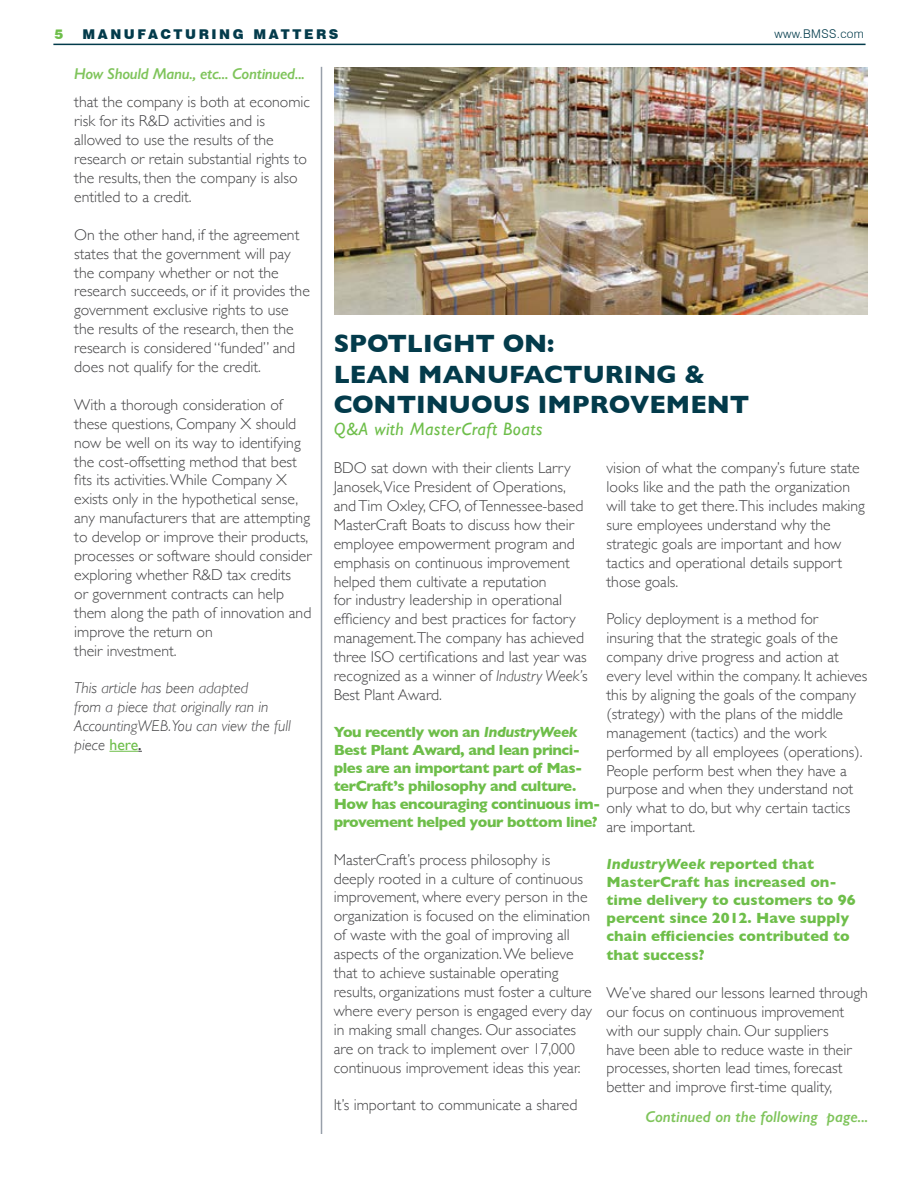
<style>
.page{position:relative;width:918px;height:1188px;background:#fff}
.page>*{position:absolute;margin:0;border:0;box-sizing:border-box;transform-origin:0 0}
.t1{font:700 25.5px/30.6px "Gill Sans";color:#033b4b}
.t2{font:italic 18px "Gill Sans";letter-spacing:.03em;color:#6ebe4a}
.t3{font:300 15.75px/18.9px "Gill Sans";color:#434345}
.t4{font:italic 300 15.75px/18.9px "Gill Sans";color:#434345}
.t5{font:italic 600 15.75px "Gill Sans";letter-spacing:-.02em;color:#7fc45b}
.t6{font:italic 600 15.75px "Gill Sans";color:#7fc45b}
.t7{font:700 15px/18px "Gill Sans";letter-spacing:-.03em;color:#6ebe4a}
.t8{font:700 15px/18.1px "Gill Sans";color:#6ebe4a}
.t9{font:900 13.5px "Swiss 721 BT";letter-spacing:.19em;color:#033b4b}
.t10{font:900 13.5px "Swiss 721 BT";color:#6ebe4a}
.t11{font:300 12px "Swiss 721 BT";letter-spacing:.03em;color:#033b4b}
.s1{font-weight:400;font-style:normal;color:#6ebe4a}
.s2{font-weight:600}
.s3{font-style:italic}
</style>
<div class="page">
<hr style="left:53px;top:44px;width:813px;height:1px;background:#033b4b">
<img style="left:334px;top:68px;width:533px;height:246px">
<svg style="left:109px;top:751px;width:33px;height:1px"></svg>
<hr style="left:321px;top:67px;width:1px;height:1067px;background:#98a0aa">
<p class="t10" style="left:54px;top:26px;width:10px">5</p>
<p class="t9" style="left:82px;top:26px;width:258px">MANUFACTURING MATTERS</p>
<p class="t11" style="left:774px;top:27px;width:91px">www.BMSS.com</p>
<p class="t5" style="left:74px;top:64px;width:233px">How Should Manu., etc... Continued...</p>
<p class="t3" style="left:74px;top:92px;width:237px">that the company is both at economic risk for its R&amp;D activities and is allowed to use the results of the research or retain substantial rights to the results, then the company is also entitled to a credit.</p>
<p class="t3" style="left:74px;top:224px;width:237px">On the other hand, if the agreement states that the government will pay the company whether or not the research succeeds, or if it provides the government exclusive rights to use the results of the research, then the research is considered “funded” and does not qualify for the credit.</p>
<p class="t3" style="left:74px;top:395px;width:239px">With a thorough consideration of these questions, Company X should now be well on its way to identifying the cost-offsetting method that best fits its activities. While Company X exists only in the hypothetical sense, any manufacturers that are attempting to develop or improve their products, processes or software should consider exploring whether R&amp;D tax credits<br>or government contracts can help them along the path of innovation and improve the return on<br>their investment.</p>
<p class="t4" style="left:74px;top:679px;width:218px">This article has been adapted<br>from a piece that originally ran in<br>AccountingWEB.You can view the full piece <span class="s1">here</span><span class="s2">.</span></p>
<h1 class="t1" style="left:334px;top:328px;width:417px">SPOTLIGHT ON:<br>LEAN MANUFACTURING &amp;<br>CONTINUOUS IMPROVEMENT</h1>
<p class="t2" style="left:334px;top:419px;width:210px">Q&amp;A with MasterCraft Boats</p>
<p class="t3" style="left:334px;top:458px;width:256px">BDO sat down with their clients Larry Janosek,Vice President of Operations, and Tim Oxley, CFO, of Tennessee-based MasterCraft Boats to discuss how their employee empowerment program and emphasis on continuous improvement helped them cultivate a reputation<br>for industry leadership in operational efficiency and best practices for factory management.The company has achieved three ISO certifications and last year was recognized as a winner of <span class="s3">Industry Week’</span>s Best Plant Award.</p>
<p class="t7" style="left:334px;top:722px;width:268px">You recently won an <span class="s3">IndustryWeek </span>Best Plant Award, and lean princi&shy;ples are an important part of Mas&shy;terCraft’s philosophy and culture.<br>How has encouraging continuous im&shy;provement helped your bottom line?</p>
<p class="t3" style="left:334px;top:849px;width:260px">MasterCraft’s process philosophy is deeply rooted in a culture of continuous improvement, where every person in the organization is focused on the elimination of waste with the goal of improving all aspects of the organization. We believe that to achieve sustainable operating results, organizations must foster a culture where every person is engaged every day in making small changes. Our associates are on track to implement over 17,000 continuous improvement ideas this year.</p>
<p class="t3" style="left:334px;top:1095px;width:245px">It’s important to communicate a shared</p>
<p class="t3" style="left:607px;top:458px;width:260px">vision of what the company’s future state looks like and the path the organization will take to get there.This includes making sure employees understand why the strategic goals are important and how tactics and operational details support those goals.</p>
<p class="t3" style="left:607px;top:609px;width:262px">Policy deployment is a method for insuring that the strategic goals of the company drive progress and action at every level within the company. It achieves this by aligning the goals of the company (strategy) with the plans of the middle management (tactics) and the work performed by all employees (operations).<br>People perform best when they have a purpose and when they understand not only what to do, but why certain tactics are important.</p>
<p class="t8" style="left:607px;top:855px;width:251px"><span class="s3">IndustryWeek</span> reported that<br>MasterCraft has increased on&shy;time delivery to customers to 96 percent since 2012. Have supply chain efficiencies contributed to that success?</p>
<p class="t3" style="left:607px;top:982px;width:263px">We’ve shared our lessons learned through our focus on continuous improvement with our supply chain. Our suppliers<br>have been able to reduce waste in their processes, shorten lead times, forecast better and improve first-time quality,</p>
<p class="t6" style="left:645px;top:1107px;width:225px">Continued on the following page...</p>
</div>
